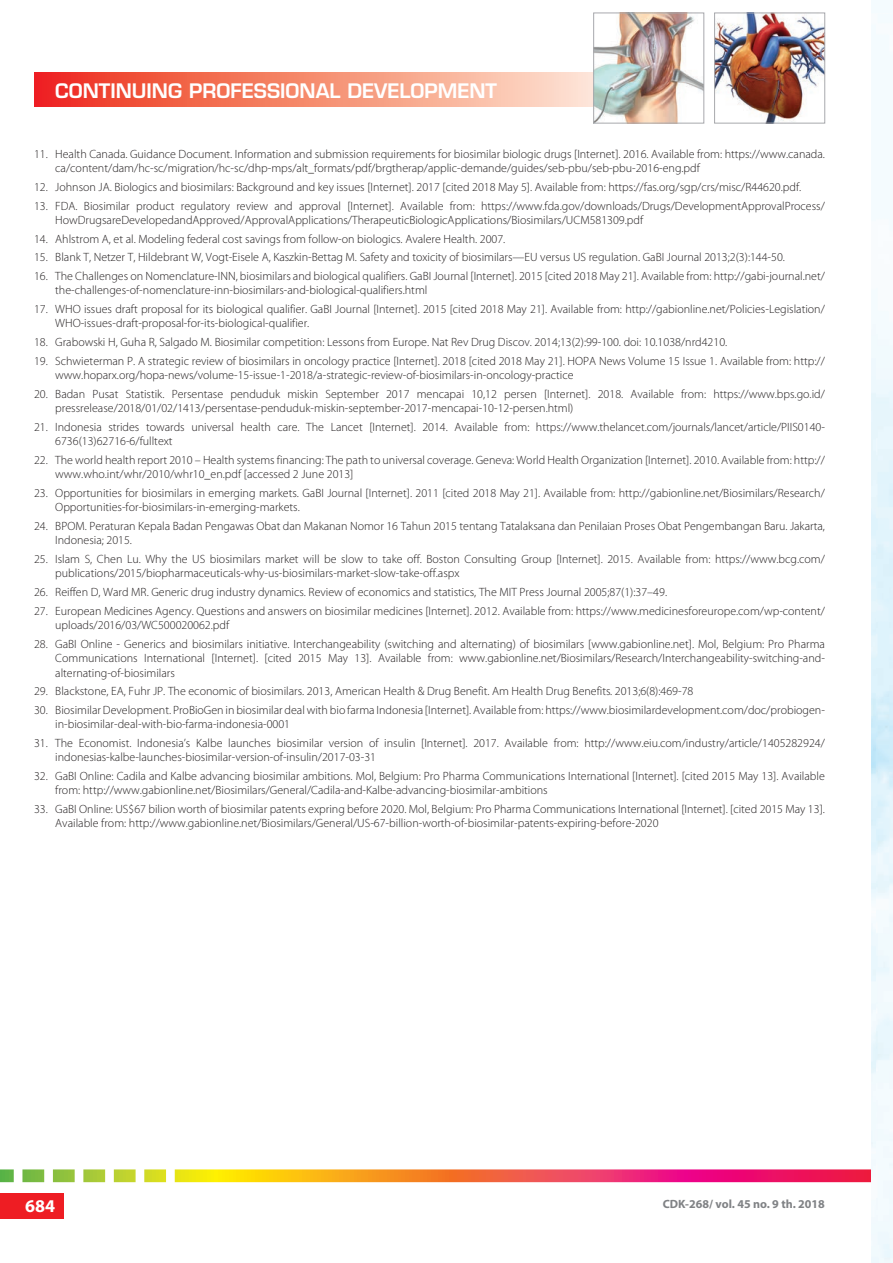
<style>
.page{position:relative;width:893px;height:1263px;background:#fff}
.page>*{position:absolute;margin:0;border:0;box-sizing:border-box;transform-origin:0 0}
.t1{font:600 19.5px "Eurostile LT Std";color:#fff}
.t2{font:700 18px "Myriad Pro";color:#fff}
.t3{font:300 12px/14.4px "Myriad Pro";color:#231f20}
.t4{font:700 12px "Myriad Pro";color:#808285}
.s1{font-style:italic}
</style>
<div class="page">
<div style="left:0;top:1193px;width:64px;height:25px;background:#ee1d23"></div>
<svg style="left:0;top:1169px;width:872px;height:13px;background:#e87f51"></svg>
<div style="left:34px;top:72px;width:619px;height:35px;background:linear-gradient(to right,#ed2b16,#fffde3)"></div>
<img style="left:716px;top:15px;width:107px;height:106px">
<div style="left:714px;top:13px;width:111px;height:110px;border:1px solid #a8a9ad"></div>
<img style="left:595px;top:15px;width:107px;height:106px">
<div style="left:593px;top:13px;width:111px;height:110px;border:1px solid #a8a9ad"></div>
<h1 class="t1" style="left:55px;top:79px;width:443px">CONTINUING PROFESSIONAL DEVELOPMENT</h1>
<p class="t3" style="left:55px;top:147px;width:771px;text-indent:-21px">11. Health Canada. Guidance Document. Information and submission requirements for biosimilar biologic drugs [Internet]. 2016. Available from: https://www.canada. ca/content/dam/hc-sc/migration/hc-sc/dhp-mps/alt_formats/pdf/brgtherap/applic-demande/guides/seb-pbu/seb-pbu-2016-eng.pdf</p>
<p class="t3" style="left:34px;top:180px;width:769px">12. Johnson JA. Biologics and biosimilars: Background and key issues [Internet]. 2017 [cited 2018 May 5]. Available from: https://fas.org/sgp/crs/misc/R44620.pdf.</p>
<p class="t3" style="left:55px;top:199px;width:771px;text-indent:-21px">13. FDA. Biosimilar product regulatory review and approval [Internet]. Available from: https://www.fda.gov/downloads/Drugs/DevelopmentApprovalProcess/<br>HowDrugsareDevelopedandApproved/ApprovalApplications/TherapeuticBiologicApplications/Biosimilars/UCM581309.pdf</p>
<p class="t3" style="left:34px;top:232px;width:473px">14. Ahlstrom A, et al. Modeling federal cost savings from follow-on biologics. Avalere Health. 2007.</p>
<p class="t3" style="left:34px;top:250px;width:752px">15. Blank T, Netzer T, Hildebrant W, Vogt-Eisele A, Kaszkin-Bettag M. Safety and toxicity of biosimilars—EU versus US regulation. GaBI Journal 2013;2(3):144-50.</p>
<p class="t3" style="left:55px;top:269px;width:771px;text-indent:-21px">16. The Challenges on Nomenclature-INN, biosimilars and biological qualifiers. GaBI Journal [Internet]. 2015 [cited 2018 May 21]. Available from: http://gabi-journal.net/ the-challenges-of-nomenclature-inn-biosimilars-and-biological-qualifiers.html</p>
<p class="t3" style="left:55px;top:302px;width:771px;text-indent:-21px">17. WHO issues draft proposal for its biological qualifier. GaBI Journal [Internet]. 2015 [cited 2018 May 21]. Available from: http://gabionline.net/Policies-Legislation/<br>WHO-issues-draft-proposal-for-its-biological-qualifier.</p>
<p class="t3" style="left:34px;top:335px;width:695px">18. Grabowski H, Guha R, Salgado M. Biosimilar competition: Lessons from Europe. Nat Rev Drug Discov. 2014;13(2):99-100. doi: 10.1038/nrd4210.</p>
<p class="t3" style="left:55px;top:354px;width:771px;text-indent:-21px">19. Schwieterman P. A strategic review of biosimilars in oncology practice [Internet]. 2018 [cited 2018 May 21]. HOPA News Volume 15 Issue 1. Available from: http:// www.hoparx.org/hopa-news/volume-15-issue-1-2018/a-strategic-review-of-biosimilars-in-oncology-practice</p>
<p class="t3" style="left:55px;top:387px;width:771px;text-indent:-21px">20. Badan Pusat Statistik. Persentase penduduk miskin September 2017 mencapai 10,12 persen [Internet]. 2018. Available from: https://www.bps.go.id/ pressrelease/2018/01/02/1413/persentase-penduduk-miskin-september-2017-mencapai-10-12-persen.html)</p>
<p class="t3" style="left:55px;top:420px;width:771px;text-indent:-21px">21. Indonesia strides towards universal health care. The Lancet [Internet]. 2014. Available from: https://www.thelancet.com/journals/lancet/article/PIIS0140-<br>6736(13)62716-6/fulltext</p>
<p class="t3" style="left:55px;top:453px;width:771px;text-indent:-21px">22. The world health report 2010 – Health systems financing: The path to universal coverage. Geneva: World Health Organization [Internet]. 2010. Available from: http:// www.who.int/whr/2010/whr10_en.pdf [accessed 2 June 2013]</p>
<p class="t3" style="left:55px;top:486px;width:771px;text-indent:-21px">23. Opportunities for biosimilars in emerging markets. GaBI Journal [Internet]. 2011 [cited 2018 May 21]. Available from: http://gabionline.net/Biosimilars/Research/<br>Opportunities-for-biosimilars-in-emerging-markets.</p>
<p class="t3" style="left:55px;top:519px;width:771px;text-indent:-21px">24. BPOM. Peraturan Kepala Badan Pengawas Obat dan Makanan Nomor 16 Tahun 2015 tentang Tatalaksana dan Penilaian Proses Obat Pengembangan Baru. Jakarta,<br>Indonesia; 2015.</p>
<p class="t3" style="left:55px;top:552px;width:771px;text-indent:-21px">25. Islam S, Chen Lu. Why the US biosimilars market will be slow to take off. Boston Consulting Group [Internet]. 2015. Available from: https://www.bcg.com/ publications/2015/biopharmaceuticals-why-us-biosimilars-market-slow-take-off.aspx</p>
<p class="t3" style="left:34px;top:585px;width:635px">26. Reiffen D, Ward MR. Generic drug industry dynamics. Review of economics and statistics, The MIT Press Journal 2005;87(1):37–49.</p>
<p class="t3" style="left:55px;top:604px;width:771px;text-indent:-21px">27. European Medicines Agency. Questions and answers on biosimilar medicines [Internet]. 2012. Available from: https://www.medicinesforeurope.com/wp-content/ uploads/2016/03/WC500020062.pdf</p>
<p class="t3" style="left:55px;top:637px;width:771px;text-align:justify;text-indent:-21px">28. GaBI Online - Generics and biosimilars initiative. Interchangeability (switching and alternating) of biosimilars [www.gabionline.net]. Mol, Belgium: Pro Pharma Communications International [Internet]. [cited 2015 May 13]. Available from: www.gabionline.net/Biosimilars/Research/Interchangeability-switching-and&shy;alternating-of-biosimilars</p>
<p class="t3" style="left:34px;top:684px;width:661px">29. Blackstone, EA, Fuhr JP. The economic of biosimilars. 2013, American Health &amp; Drug Benefit. Am Health Drug Benefits<span class="s1">.</span> 2013;6(8):469-78</p>
<p class="t3" style="left:55px;top:703px;width:771px;text-indent:-21px">30. Biosimilar Development. ProBioGen in biosimilar deal with bio farma Indonesia [Internet]. Available from: https://www.biosimilardevelopment.com/doc/probiogen&shy;in-biosimilar-deal-with-bio-farma-indonesia-0001</p>
<p class="t3" style="left:55px;top:736px;width:771px;text-indent:-21px">31. The Economist. Indonesia’s Kalbe launches biosimilar version of insulin [Internet]. 2017. Available from: http://www.eiu.com/industry/article/1405282924/ indonesias-kalbe-launches-biosimilar-version-of-insulin/2017-03-31</p>
<p class="t3" style="left:55px;top:769px;width:771px;text-indent:-21px">32. GaBI Online: Cadila and Kalbe advancing biosimilar ambitions. Mol, Belgium: Pro Pharma Communications International [Internet]. [cited 2015 May 13]. Available from: http://www.gabionline.net/Biosimilars/General/Cadila-and-Kalbe-advancing-biosimilar-ambitions</p>
<p class="t3" style="left:55px;top:802px;width:771px;text-indent:-21px">33. GaBI Online: US$67 bilion worth of biosimilar patents expring before 2020. Mol, Belgium: Pro Pharma Communications International [Internet]. [cited 2015 May 13].<br>Available from: http://www.gabionline.net/Biosimilars/General/US-67-billion-worth-of-biosimilar-patents-expiring-before-2020</p>
<h2 class="t2" style="left:25px;top:1194px;width:31px">684</h2>
<p class="t4" style="left:663px;top:1196px;width:164px">CDK-268/ vol. 45 no. 9 th. 2018</p>
</div>
